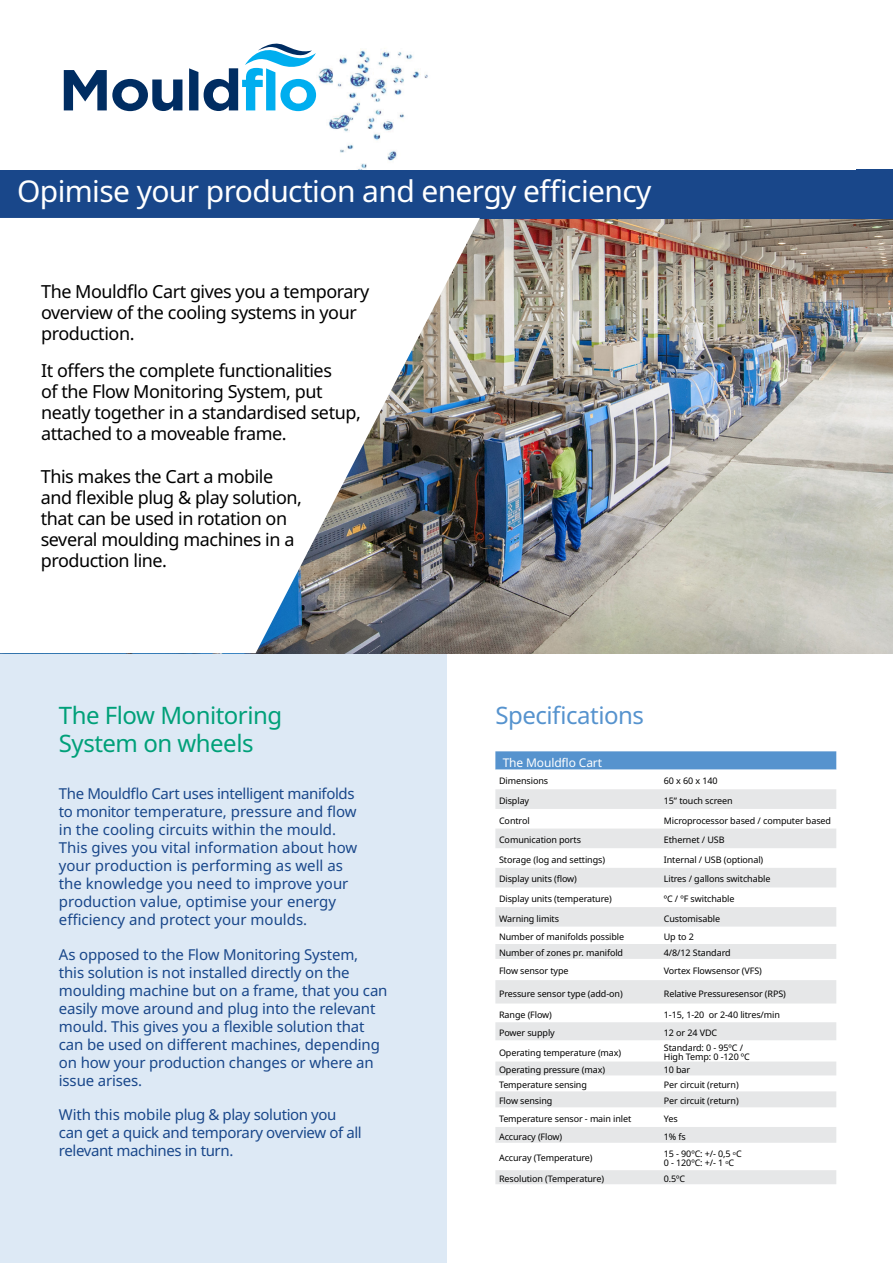
<style>
.page{position:relative;width:893px;height:1263px;background:#fff}
.page>*{position:absolute;margin:0;border:0;box-sizing:border-box;transform-origin:0 0}
.Headline_1{font:30px "Noto Sans";letter-spacing:-.02em;color:#fff}
.Headline_1-2{font:24px "Noto Sans";letter-spacing:-.02em;color:#00a079}
.Headline_1-3{font:24px "Noto Sans";letter-spacing:-.02em;color:#5693ce}
.Brødtekst_headline_1{font:18px/21px "Noto Sans";letter-spacing:-.025em;color:#000}
.Brødtekst_headline_1-2{font:15px/18px "Noto Sans";letter-spacing:-.01em;color:#19478a}
.Brødtekst_8_10{font:12px "Noto Sans";letter-spacing:-.01em;color:#fff}
.Brødtekst_8_10-2{font:9px "Noto Sans";letter-spacing:-.01em;color:#000}
.Tabeltekst{font:9px "Noto Sans";letter-spacing:-.01em;color:#000}
</style>
<div class="page">
<img style="left:316px;top:48px;width:112px;height:122px">
<svg style="left:64px;top:70px;width:118px;height:41px"></svg>
<svg style="left:189px;top:68px;width:9px;height:42px"></svg>
<svg style="left:204px;top:43px;width:112px;height:68px"></svg>
<div style="left:0;top:170px;width:890px;height:50px;background:#19478a"></div>
<div style="left:0;top:653px;width:446px;height:610px;background:#dde9f5"></div>
<svg style="left:495px;top:751px;width:341px;height:19px;background:#5e98d0"></svg>
<svg style="left:495px;top:789px;width:341px;height:395px;fill:#ecedee"></svg>
<svg style="left:495px;top:927px;width:341px;height:17px"></svg>
<img style="left:480px;top:220px;width:412px;height:433px">
<svg style="left:0;top:218px;width:480px;height:435px"></svg>
<svg style="left:892px;top:219px;width:1px;height:434px"></svg>
<div style="left:857px;top:170px;width:36px;height:49px;background:#19478a"></div>
<hr style="left:892px;top:663px;width:1px;height:600px;background:#5693ce">
<p class="Headline_1" style="left:17px;top:170px;width:636px">Opimise your production and energy efficiency</p>
<p class="Brødtekst_headline_1" style="left:41px;top:281px;width:330px">The Mouldflo Cart gives you a temporary overview of the cooling systems in your production.</p>
<p class="Brødtekst_headline_1" style="left:41px;top:360px;width:321px">It offers the complete functionalities<br>of the Flow Monitoring System, put neatly together in a standardised setup, attached to a moveable frame.</p>
<p class="Brødtekst_headline_1" style="left:41px;top:466px;width:263px">This makes the Cart a mobile and flexible plug &amp; play solution, that can be used in rotation on several moulding machines in a production line.</p>
<p class="Headline_1-2" style="left:59px;top:698px;width:225px">The Flow Monitoring</p>
<p class="Headline_1-2" style="left:59px;top:727px;width:196px">System on wheels</p>
<p class="Brødtekst_headline_1-2" style="left:59px;top:785px;width:300px">The Mouldflo Cart uses intelligent manifolds to monitor temperature, pressure and flow in the cooling circuits within the mould.<br>This gives you vital information about how your production is performing as well as the knowledge you need to improve your production value, optimise your energy efficiency and protect your moulds.</p>
<p class="Brødtekst_headline_1-2" style="left:59px;top:946px;width:330px">As opposed to the Flow Monitoring System,<br>this solution is not installed directly on the moulding machine but on a frame, that you can easily move around and plug into the relevant mould. This gives you a flexible solution that can be used on different machines, depending on how your production changes or where an issue arises.</p>
<p class="Brødtekst_headline_1-2" style="left:59px;top:1106px;width:304px">With this mobile plug &amp; play solution you can get a quick and temporary overview of all relevant machines in turn.</p>
<p class="Headline_1-3" style="left:495px;top:698px;width:150px">Specifications</p>
<p class="Brødtekst_8_10" style="left:503px;top:754px;width:101px">The Mouldflo Cart</p>
<p class="Brødtekst_8_10-2" style="left:499px;top:775px;width:51px">Dimensions</p>
<p class="Tabeltekst" style="left:664px;top:775px;width:55px">60 x 60 x 140</p>
<p class="Brødtekst_8_10-2" style="left:499px;top:794px;width:32px">Display</p>
<p class="Tabeltekst" style="left:664px;top:794px;width:70px">15” touch screen</p>
<p class="Brødtekst_8_10-2" style="left:499px;top:814px;width:32px">Control</p>
<p class="Tabeltekst" style="left:664px;top:814px;width:169px">Microprocessor based / computer based</p>
<p class="Tabeltekst" style="left:499px;top:833px;width:84px">Comunication ports</p>
<p class="Tabeltekst" style="left:664px;top:833px;width:62px">Ethernet / USB</p>
<p class="Tabeltekst" style="left:499px;top:853px;width:108px">Storage (log and settings)</p>
<p class="Tabeltekst" style="left:664px;top:853px;width:101px">Internal / USB (optional)</p>
<p class="Tabeltekst" style="left:499px;top:873px;width:79px">Display units (flow)</p>
<p class="Tabeltekst" style="left:664px;top:873px;width:108px">Litres / gallons switchable</p>
<p class="Tabeltekst" style="left:499px;top:892px;width:114px">Display units (temperature)</p>
<p class="Tabeltekst" style="left:664px;top:892px;width:72px">ºC / ºF switchable</p>
<p class="Tabeltekst" style="left:499px;top:912px;width:62px">Warning limits</p>
<p class="Tabeltekst" style="left:664px;top:912px;width:58px">Customisable</p>
<p class="Brødtekst_8_10-2" style="left:499px;top:930px;width:127px">Number of manifolds possible</p>
<p class="Brødtekst_8_10-2" style="left:664px;top:930px;width:32px">Up to 2</p>
<p class="Brødtekst_8_10-2" style="left:499px;top:947px;width:126px">Number of zones pr. manifold</p>
<p class="Brødtekst_8_10-2" style="left:664px;top:947px;width:68px">4/8/12 Standard</p>
<p class="Brødtekst_8_10-2" style="left:499px;top:965px;width:71px">Flow sensor type</p>
<p class="Brødtekst_8_10-2" style="left:664px;top:965px;width:100px">Vortex Flowsensor (VFS)</p>
<p class="Brødtekst_8_10-2" style="left:499px;top:987px;width:125px">Pressure sensor type (add-on)</p>
<p class="Brødtekst_8_10-2" style="left:664px;top:987px;width:124px">Relative Pressuresensor (RPS)</p>
<p class="Brødtekst_8_10-2" style="left:499px;top:1008px;width:54px">Range (Flow)</p>
<p class="Brødtekst_8_10-2" style="left:664px;top:1008px;width:118px">1-15, 1-20 or 2-40 litres/min</p>
<p class="Brødtekst_8_10-2" style="left:499px;top:1026px;width:57px">Power supply</p>
<p class="Brødtekst_8_10-2" style="left:664px;top:1026px;width:55px">12 or 24 VDC</p>
<p class="Brødtekst_8_10-2" style="left:499px;top:1046px;width:124px">Operating temperature (max)</p>
<p class="Brødtekst_8_10-2" style="left:664px;top:1041px;width:81px">Standard: 0 - 95ºC /</p>
<p class="Brødtekst_8_10-2" style="left:664px;top:1051px;width:88px">High Temp: 0 -120 ºC</p>
<p class="Brødtekst_8_10-2" style="left:499px;top:1064px;width:108px">Operating pressure (max)</p>
<p class="Brødtekst_8_10-2" style="left:664px;top:1064px;width:28px">10 bar</p>
<p class="Brødtekst_8_10-2" style="left:499px;top:1078px;width:89px">Temperature sensing</p>
<p class="Brødtekst_8_10-2" style="left:664px;top:1078px;width:76px">Per circuit (return)</p>
<p class="Brødtekst_8_10-2" style="left:499px;top:1094px;width:55px">Flow sensing</p>
<p class="Brødtekst_8_10-2" style="left:664px;top:1094px;width:76px">Per circuit (return)</p>
<p class="Brødtekst_8_10-2" style="left:499px;top:1112px;width:134px">Temperature sensor - main inlet</p>
<p class="Brødtekst_8_10-2" style="left:664px;top:1112px;width:15px">Yes</p>
<p class="Brødtekst_8_10-2" style="left:499px;top:1130px;width:65px">Accuracy (Flow)</p>
<p class="Brødtekst_8_10-2" style="left:664px;top:1130px;width:24px">1% fs</p>
<p class="Brødtekst_8_10-2" style="left:499px;top:1152px;width:95px">Accuray (Temperature)</p>
<p class="Brødtekst_8_10-2" style="left:664px;top:1147px;width:79px">15 - 90ºC: +/- 0,5 <sup>o</sup>C</p>
<p class="Brødtekst_8_10-2" style="left:664px;top:1156px;width:72px">0 - 120ºC: +/- 1 <sup>o</sup>C</p>
<p class="Brødtekst_8_10-2" style="left:499px;top:1172px;width:107px">Resolution (Temperature)</p>
<p class="Brødtekst_8_10-2" style="left:664px;top:1172px;width:23px">0.5ºC</p>
</div>
